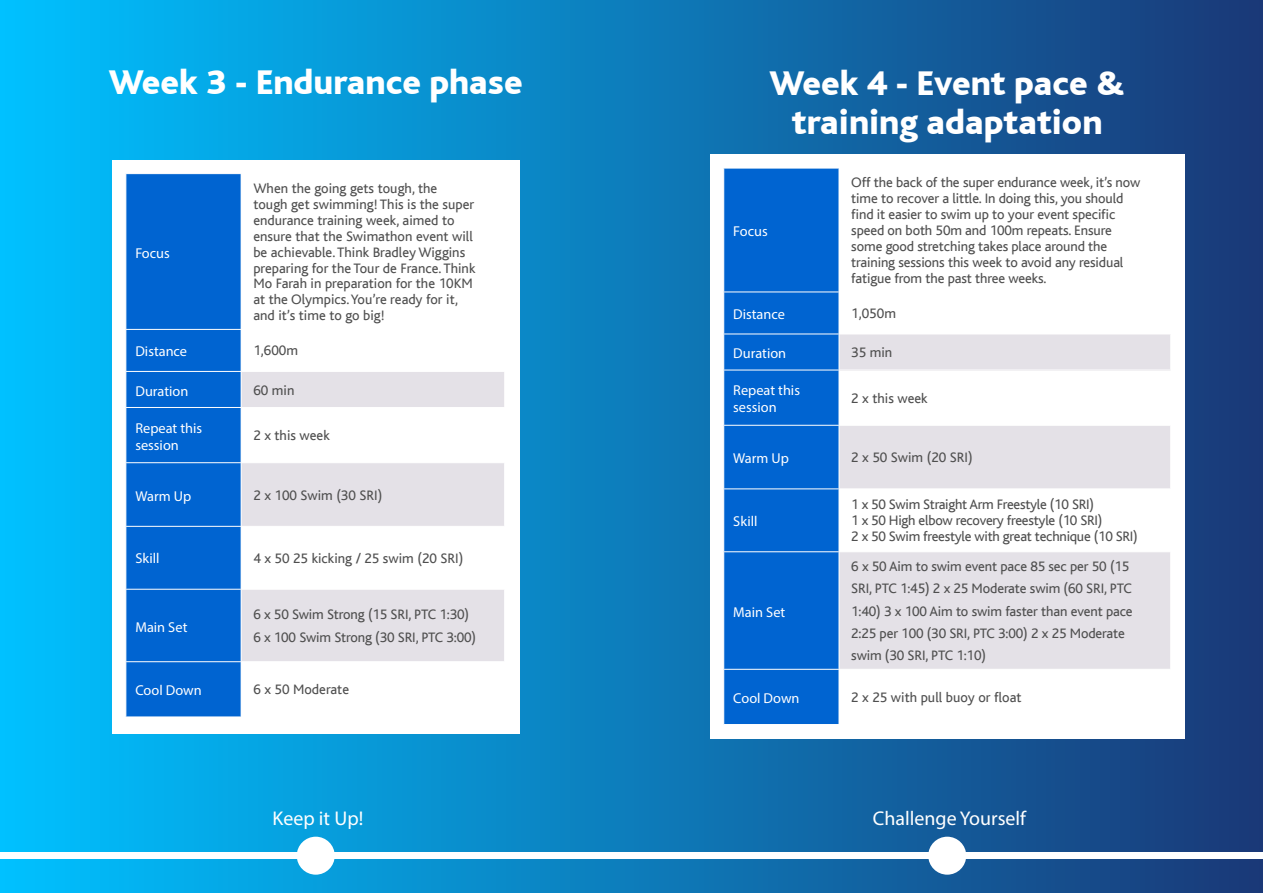
<style>
.page{position:relative;width:1263px;height:893px;background:#fff}
.page>*{position:absolute;margin:0;border:0;box-sizing:border-box;transform-origin:0 0}
.t1{font:800 36px/39px "Bliss";color:#fff;text-align:center}
.t2{font:19.95px "Myriad Pro";color:#fff}
.t3{font:14.4px/15.9px "Bliss";letter-spacing:-.01em;color:#4f4f4f}
.t4{font:14.4px/17.2px "Myriad Pro";color:#fff}
</style>
<div class="page">
<div style="left:0;top:0;width:1263px;height:893px;background:linear-gradient(to right,#00c1ff,#1a3877)"></div>
<div style="left:0;top:852px;width:1263px;height:7px;background:#fff"></div>
<div style="left:928px;top:837px;width:38px;height:38px;background:#fff;border-radius:50%"></div>
<div style="left:297px;top:837px;width:38px;height:38px;background:#fff;border-radius:50%"></div>
<div style="left:112px;top:160px;width:408px;height:574px;background:#fff"></div>
<div style="left:710px;top:154px;width:475px;height:585px;background:#fff"></div>
<div style="left:126px;top:174px;width:115px;height:542px;background:#0064d1"></div>
<div style="left:241px;top:371px;width:264px;height:36px;background:#e4e1e7"></div>
<svg style="left:242px;top:463px;width:262px;height:198px;fill:#e4e1e7"></svg>
<hr style="left:241px;top:371px;width:264px;height:1px;background:#fff">
<hr style="left:504px;top:372px;width:1px;height:35px;background:#fff">
<hr style="left:241px;top:526px;width:264px;height:1px;background:#fff">
<hr style="left:241px;top:589px;width:264px;height:1px;background:#fff">
<hr style="left:125px;top:329px;width:116px;height:1px;background:#fff">
<hr style="left:125px;top:371px;width:116px;height:1px;background:#fff">
<hr style="left:241px;top:372px;width:1px;height:35px;background:#fff">
<hr style="left:125px;top:407px;width:116px;height:1px;background:#fff">
<hr style="left:125px;top:462px;width:116px;height:1px;background:#fff">
<hr style="left:125px;top:526px;width:116px;height:1px;background:#fff">
<hr style="left:125px;top:589px;width:116px;height:1px;background:#fff">
<hr style="left:125px;top:661px;width:116px;height:1px;background:#fff">
<div style="left:724px;top:169px;width:115px;height:555px;background:#0064d1"></div>
<div style="left:839px;top:334px;width:332px;height:36px;background:#e4e1e7"></div>
<svg style="left:840px;top:426px;width:330px;height:243px;fill:#e4e1e7"></svg>
<hr style="left:839px;top:334px;width:332px;height:1px;background:#fff">
<hr style="left:1170px;top:334px;width:1px;height:36px;background:#fff">
<hr style="left:839px;top:488px;width:332px;height:1px;background:#fff">
<hr style="left:839px;top:551px;width:332px;height:1px;background:#fff">
<hr style="left:723px;top:292px;width:116px;height:1px;background:#fff">
<hr style="left:723px;top:334px;width:116px;height:1px;background:#fff">
<hr style="left:839px;top:334px;width:1px;height:36px;background:#fff">
<hr style="left:723px;top:370px;width:116px;height:1px;background:#fff">
<hr style="left:723px;top:425px;width:116px;height:1px;background:#fff">
<hr style="left:723px;top:488px;width:116px;height:1px;background:#fff">
<hr style="left:723px;top:551px;width:116px;height:1px;background:#fff">
<hr style="left:723px;top:669px;width:116px;height:1px;background:#fff">
<h1 class="t1" style="left:109px;top:64px;width:415px">Week 3 - Endurance phase</h1>
<h1 class="t1" style="left:770px;top:65px;width:357px">Week 4 - Event pace &amp; training adaptation</h1>
<p class="t4" style="left:135px;top:244px;width:36px">Focus</p>
<p class="t3" style="left:253px;top:180px;width:224px">When the going gets tough, the<br>tough get swimming! This is the super endurance training week, aimed to ensure that the Swimathon event will be achievable. Think Bradley Wiggins preparing for the Tour de France. Think Mo Farah in preparation for the 10KM at the Olympics. You’re ready for it, and it’s time to go big!</p>
<p class="t4" style="left:135px;top:343px;width:53px">Distance</p>
<p class="t3" style="left:253px;top:343px;width:46px">1,600m</p>
<p class="t4" style="left:135px;top:382px;width:54px">Duration</p>
<p class="t3" style="left:253px;top:382px;width:43px">60 min</p>
<p class="t4" style="left:135px;top:419px;width:68px">Repeat this session</p>
<p class="t3" style="left:253px;top:428px;width:78px">2 x this week</p>
<p class="t4" style="left:135px;top:487px;width:57px">Warm Up</p>
<p class="t3" style="left:253px;top:487px;width:131px">2 x 100 Swim (30 SRI)</p>
<p class="t4" style="left:135px;top:549px;width:26px">Skill</p>
<p class="t3" style="left:253px;top:550px;width:212px">4 x 50 25 kicking / 25 swim (20 SRI)</p>
<p class="t4" style="left:135px;top:618px;width:53px">Main Set</p>
<p class="t3" style="left:253px;top:604px;width:224px;line-height:22.4px">6 x 50 Swim Strong (15 SRI, PTC 1:30)<br>6 x 100 Swim Strong (30 SRI, PTC 3:00)</p>
<p class="t4" style="left:135px;top:682px;width:68px">Cool Down</p>
<p class="t3" style="left:253px;top:682px;width:97px">6 x 50 Moderate</p>
<p class="t4" style="left:733px;top:222px;width:36px">Focus</p>
<p class="t3" style="left:851px;top:175px;width:291px">Off the back of the super endurance week, it’s now time to recover a little. In doing this, you should find it easier to swim up to your event specific speed on both 50m and 100m repeats. Ensure some good stretching takes place around the training sessions this week to avoid any residual fatigue from the past three weeks.</p>
<p class="t4" style="left:733px;top:305px;width:53px">Distance</p>
<p class="t3" style="left:851px;top:306px;width:46px">1,050m</p>
<p class="t4" style="left:733px;top:344px;width:54px">Duration</p>
<p class="t3" style="left:851px;top:345px;width:43px">35 min</p>
<p class="t4" style="left:733px;top:381px;width:68px">Repeat this session</p>
<p class="t3" style="left:851px;top:390px;width:78px">2 x this week</p>
<p class="t4" style="left:733px;top:449px;width:57px">Warm Up</p>
<p class="t3" style="left:851px;top:450px;width:123px">2 x 50 Swim (20 SRI)</p>
<p class="t4" style="left:733px;top:512px;width:26px">Skill</p>
<p class="t4" style="left:733px;top:603px;width:53px">Main Set</p>
<p class="t3" style="left:851px;top:497px;width:288px">1 x 50 Swim Straight Arm Freestyle (10 SRI)<br>1 x 50 High elbow recovery freestyle (10 SRI)<br>2 x 50 Swim freestyle with great technique (10 SRI)</p>
<p class="t3" style="left:851px;top:555px;width:283px;line-height:22.4px">6 x 50 Aim to swim event pace 85 sec per 50 (15<br>SRI, PTC 1:45) 2 x 25 Moderate swim (60 SRI, PTC 1:40) 3 x 100 Aim to swim faster than event pace 2:25 per 100 (30 SRI, PTC 3:00) 2 x 25 Moderate swim (30 SRI, PTC 1:10)</p>
<p class="t4" style="left:733px;top:689px;width:68px">Cool Down</p>
<p class="t3" style="left:851px;top:690px;width:172px">2 x 25 with pull buoy or float</p>
<h2 class="t2" style="left:273px;top:806px;width:92px">Keep it Up!</h2>
<h2 class="t2" style="left:873px;top:806px;width:155px">Challenge Yourself</h2>
</div>
